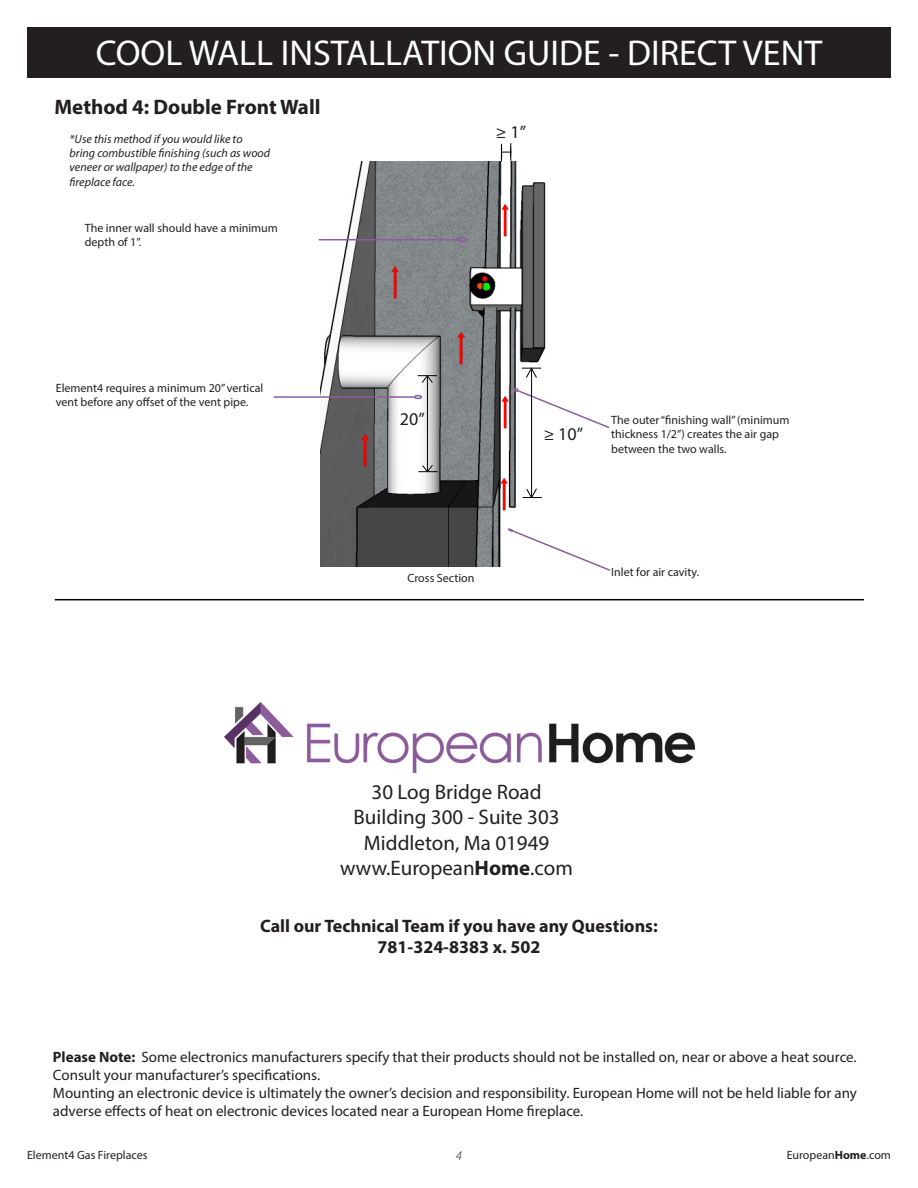
<style>
.page{position:relative;width:918px;height:1188px;background:#fff}
.page>*{position:absolute;margin:0;border:0;box-sizing:border-box;transform-origin:0 0}
.t1{font:36px "Myriad Pro";color:#fff}
.t2{font:21px "Myriad Pro";color:#231f20}
.t3{font:700 21px "Myriad Pro";color:#231f20}
.t4{font:700 18px "Myriad Pro";color:#231f20}
.t5{font:18px "Myriad Pro";color:#231f20}
.t6{font:15px/18px "Myriad Pro";color:#231f20}
.t7{font:italic 300 13.5px "Myriad Pro";color:#231f20}
.t8{font:12px/14.4px "Myriad Pro";color:#231f20}
.t9{font:italic 12px/14.4px "Myriad Pro";color:#231f20}
.s1{font-weight:700}
</style>
<div class="page">
<div style="left:27px;top:27px;width:864px;height:51px;background:#231f20"></div>
<img style="left:320px;top:162px;width:226px;height:404px">
<svg style="left:513px;top:387px;width:97px;height:43px"></svg>
<hr style="left:274px;top:396px;width:140px;height:2px;background:#8d5c9c">
<svg style="left:414px;top:395px;width:8px;height:4px"></svg>
<hr style="left:427px;top:375px;width:1px;height:96px;background:#000">
<svg style="left:418px;top:464px;width:20px;height:9px"></svg>
<svg style="left:418px;top:375px;width:19px;height:9px"></svg>
<hr style="left:319px;top:239px;width:140px;height:1px;background:#8d5c9c">
<div style="left:459px;top:237px;width:8px;height:5px;border:2px solid #8d5c9c;border-radius:50%"></div>
<img style="left:457px;top:324px;width:8px;height:44px">
<img style="left:361px;top:426px;width:8px;height:43px">
<img style="left:391px;top:258px;width:8px;height:44px">
<img style="left:501px;top:196px;width:8px;height:43px">
<img style="left:501px;top:388px;width:8px;height:43px">
<img style="left:500px;top:470px;width:8px;height:43px">
<svg style="left:501px;top:143px;width:10px;height:18px"></svg>
<hr style="left:531px;top:368px;width:1px;height:129px;background:#000">
<svg style="left:522px;top:488px;width:20px;height:10px"></svg>
<svg style="left:522px;top:368px;width:19px;height:11px"></svg>
<svg style="left:508px;top:527px;width:102px;height:44px"></svg>
<img style="left:225px;top:702px;width:469px;height:71px">
<hr style="left:55px;top:599px;width:809px;height:1px;background:#000">
<h1 class="t1" style="left:96px;top:31px;width:728px">COOL WALL INSTALLATION GUIDE - DIRECT VENT</h1>
<p class="t3" style="left:54px;top:93px;width:268px">Method 4: Double Front Wall</p>
<p class="t9" style="left:70px;top:131px;width:202px">*Use this method if you would like to bring combustible finishing (such as wood veneer or wallpaper) to the edge of the fireplace face.</p>
<p class="t8" style="left:85px;top:220px;width:195px">The inner wall should have a minimum depth of 1”.</p>
<p class="t8" style="left:56px;top:380px;width:209px">Element4 requires a minimum 20” vertical vent before any offset of the vent pipe.</p>
<p class="t5" style="left:496px;top:121px;width:32px">≥ 1”</p>
<p class="t5" style="left:400px;top:408px;width:26px">20”</p>
<p class="t8" style="left:408px;top:571px;width:68px">Cross Section</p>
<p class="t5" style="left:544px;top:423px;width:41px">≥ 10”</p>
<p class="t8" style="left:611px;top:413px;width:180px">The outer “finishing wall” (minimum thickness 1/2”) creates the air gap between the two walls.</p>
<p class="t8" style="left:611px;top:565px;width:89px">Inlet for air cavity.</p>
<p class="t2" style="left:372px;top:779px;width:172px">30 Log Bridge Road</p>
<p class="t2" style="left:354px;top:804px;width:208px">Building 300 - Suite 303</p>
<p class="t2" style="left:364px;top:830px;width:187px">Middleton, Ma 01949</p>
<p class="t2" style="left:340px;top:855px;width:234px">www.European<span class="s1">Home</span>.com</p>
<p class="t4" style="left:260px;top:914px;width:399px">Call our Technical Team if you have any Questions:</p>
<p class="t4" style="left:378px;top:936px;width:164px">781-324-8383 x. 502</p>
<p class="t6" style="left:53px;top:1047px;width:805px"><span class="s1">Please Note:</span> Some electronics manufacturers specify that their products should not be installed on, near or above a heat source.<br>Consult your manufacturer’s specifications.</p>
<p class="t6" style="left:53px;top:1083px;width:806px">Mounting an electronic device is ultimately the owner’s decision and responsibility. European Home will not be held liable for any adverse effects of heat on electronic devices located near a European Home fireplace.</p>
<p class="t8" style="left:27px;top:1148px;width:122px">Element4 Gas Fireplaces</p>
<p class="t7" style="left:456px;top:1147px;width:8px">4</p>
<p class="t8" style="left:787px;top:1148px;width:106px">European<span class="s1">Home</span>.com</p>
</div>
